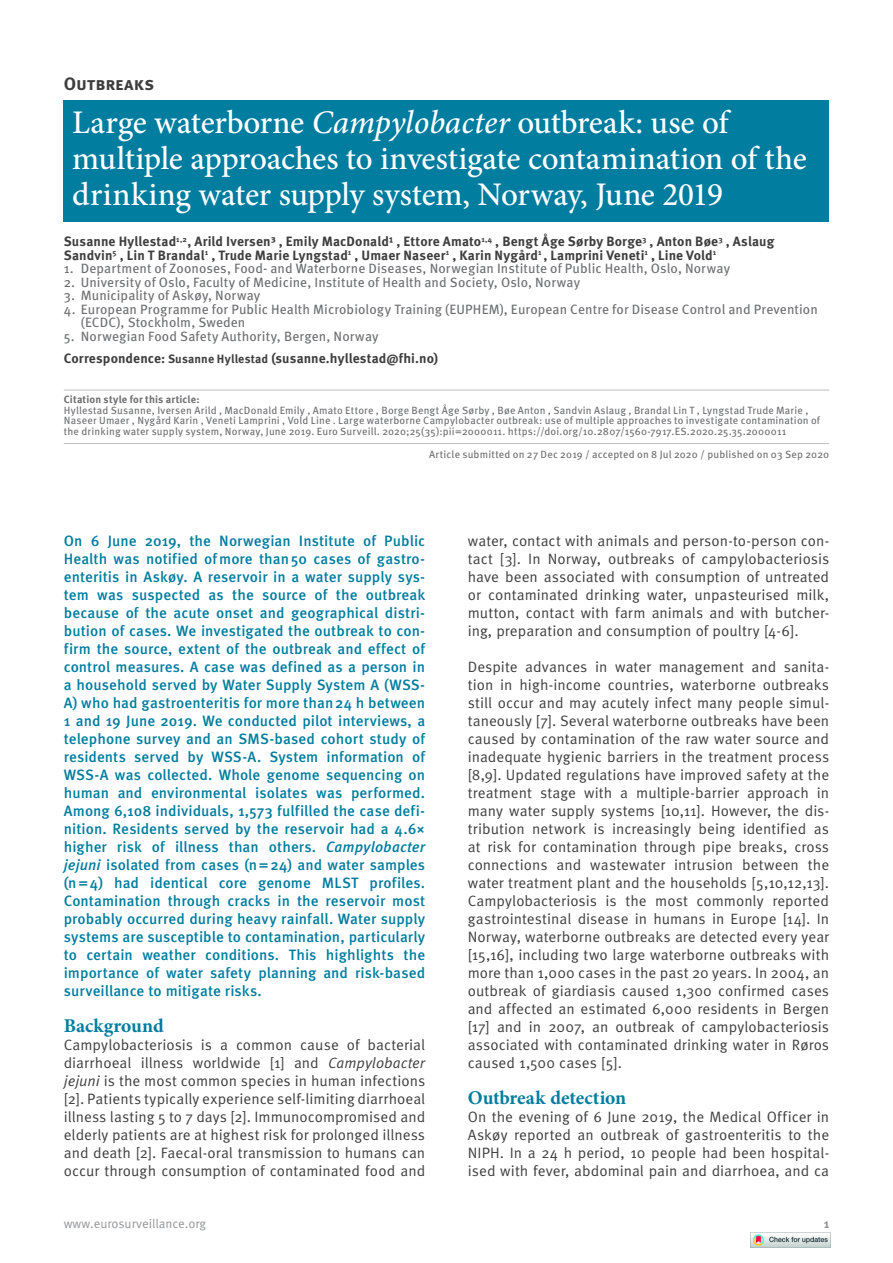
<style>
.page{position:relative;width:893px;height:1263px;background:#fff}
.page>*{position:absolute;margin:0;border:0;box-sizing:border-box;transform-origin:0 0}
.t1{font:500 33px/36px "Minion Pro";letter-spacing:-.01em;color:#fff}
.t2{font:700 19.5px "Minion Pro";letter-spacing:-.005em;color:#007d9f}
.t3{font:700 18px "Meta Pro";color:#3e3e3f}
.t4{font:15px/18px "Meta Pro";color:#3e3e3f;text-align:justify}
.t5{font:500 15px/18px "Meta Pro";color:#007d9f;text-align:justify}
.t6{font:13.5px/13.5px "Meta Pro";letter-spacing:.01em;color:#6c6d70}
.t7{font:700 13.5px/13.5px "Meta Pro";letter-spacing:.005em;color:#3e3e3f}
.t8{font:12.75px "Meta Pro";color:#939598}
.t9{font:700 12.75px "Meta Pro";color:#939598}
.t10{font:10.5px/10.5px "Meta Pro";letter-spacing:.015em;color:#6c6d70}
.t11{font:700 10.5px "Meta Pro";letter-spacing:.015em;color:#6c6d70}
.s1{font-style:italic}
.s2{font-weight:700;color:#3e3e3f}
.s3{font-weight:700;font-size:12px;color:#3e3e3f}
</style>
<div class="page">
<hr style="left:64px;top:390px;width:765px;height:1px;background:#bcbdc0">
<hr style="left:64px;top:443px;width:765px;height:1px;background:#bcbdc0">
<div style="left:64px;top:100px;width:765px;height:122px;background:#007d9f"></div>
<img style="left:750px;top:1232px;width:80px;height:16px">
<p class="t3" style="left:64px;top:72px;width:92px">Outbreaks</p>
<h1 class="t1" style="left:72px;top:104px;width:736px">Large waterborne <span class="s1">Campylobacter</span> outbreak: use of multiple approaches to investigate contamination of the drinking water supply system, Norway, June 2019</h1>
<p class="t7" style="left:64px;top:235px;width:712px">Susanne Hyllestad<sup>1,2</sup>, Arild Iversen³ , Emily MacDonald¹ , Ettore Amato<sup>1,4</sup> , Bengt Åge Sørby Borge<sup>3</sup> , Anton Bøe<sup>3</sup> , Aslaug<br>Sandvin<sup>5</sup> , Lin T Brandal<sup>1</sup> , Trude Marie Lyngstad<sup>1</sup> , Umaer Naseer<sup>1</sup> , Karin Nygård<sup>1</sup> , Lamprini Veneti<sup>1</sup> , Line Vold<sup>1</sup></p>
<p class="t6" style="left:64px;top:262px;width:668px">1. Department of Zoonoses, Food- and Waterborne Diseases, Norwegian Institute of Public Health, Oslo, Norway</p>
<p class="t6" style="left:64px;top:276px;width:518px">2. University of Oslo, Faculty of Medicine, Institute of Health and Society, Oslo, Norway</p>
<p class="t6" style="left:64px;top:289px;width:198px">3. Municipality of Askøy, Norway</p>
<p class="t6" style="left:81px;top:303px;width:739px;text-indent:-17px">4. European Programme for Public Health Microbiology Training (EUPHEM), European Centre for Disease Control and Prevention (ECDC), Stockholm, Sweden</p>
<p class="t6" style="left:64px;top:326px;width:376px;line-height:22px">5. Norwegian Food Safety Authority, Bergen, Norway<br><span class="s2">Correspondence:</span> <span class="s3">Susanne Hyllestad</span> <span class="s2">(susanne.hyllestad@fhi.no)</span></p>
<p class="t11" style="left:64px;top:393px;width:137px">Citation style for this article:</p>
<p class="t10" style="left:64px;top:405px;width:758px">Hyllestad Susanne, Iversen Arild , MacDonald Emily , Amato Ettore , Borge Bengt Åge Sørby , Bøe Anton , Sandvin Aslaug , Brandal Lin T , Lyngstad Trude Marie ,<br>Naseer Umaer , Nygård Karin , Veneti Lamprini , Vold Line . Large waterborne Campylobacter outbreak: use of multiple approaches to investigate contamination of the drinking water supply system, Norway, June 2019. Euro Surveill. 2020;25(35):pii=2000011. https://doi.org/10.2807/1560-7917.ES.2020.25.35.2000011</p>
<p class="t10" style="left:429px;top:449px;width:401px">Article submitted on 27 Dec 2019 / accepted on 8 Jul 2020 / published on 03 Sep 2020</p>
<p class="t5" style="left:64px;top:532px;width:363px">On 6 June 2019, the Norwegian Institute of Public Health was notified ofmore than50 cases of gastro&shy;enteritis in Askøy. A reservoir in a water supply sys&shy;tem was suspected as the source of the outbreak because of the acute onset and geographical distri&shy;bution of cases. We investigated the outbreak to con&shy;firm the source, extent of the outbreak and effect of control measures. A case was defined as a person in a household served by Water Supply System A (WSS-A) who had gastroenteritis for more than24 h between 1 and 19 June 2019. We conducted pilot interviews, a telephone survey and an SMS-based cohort study of residents served by WSS-A. System information of WSS-A was collected. Whole genome sequencing on human and environmental isolates was performed.<br>Among 6,108 individuals, 1,573 fulfilled the case defi&shy;nition. Residents served by the reservoir had a 4.6× higher risk of illness than others. <span class="s1">Campylobacter jejuni</span> isolated from cases (n=24) and water samples (n=4) had identical core genome MLST profiles.<br>Contamination through cracks in the reservoir most probably occurred during heavy rainfall. Water supply systems are susceptible to contamination, particularly to certain weather conditions. This highlights the importance of water safety planning and risk-based surveillance to mitigate risks.</p>
<h2 class="t2" style="left:64px;top:1012px;width:101px">Background</h2>
<p class="t4" style="left:64px;top:1036px;width:363px">Campylobacteriosis is a common cause of bacterial diarrhoeal illness worldwide [1] and <span class="s1">Campylobacter jejuni</span> is the most common species in human infections [2]. Patients typically experience self-limiting diarrhoeal illness lasting 5 to 7 days [2]. Immunocompromised and elderly patients are at highest risk for prolonged illness and death [2]. Faecal-oral transmission to humans can occur through consumption of contaminated food and</p>
<p class="t4" style="left:468px;top:532px;width:363px">water, contact with animals and person-to-person con&shy;tact [3]. In Norway, outbreaks of campylobacteriosis have been associated with consumption of untreated or contaminated drinking water, unpasteurised milk, mutton, contact with farm animals and with butcher&shy;ing, preparation and consumption of poultry [4-6].</p>
<p class="t4" style="left:468px;top:658px;width:363px">Despite advances in water management and sanita&shy;tion in high-income countries, waterborne outbreaks still occur and may acutely infect many people simul&shy;taneously [7]. Several waterborne outbreaks have been caused by contamination of the raw water source and inadequate hygienic barriers in the treatment process [8,9]. Updated regulations have improved safety at the treatment stage with a multiple-barrier approach in many water supply systems [10,11]. However, the dis&shy;tribution network is increasingly being identified as at risk for contamination through pipe breaks, cross connections and wastewater intrusion between the water treatment plant and the households [5,10,12,13].<br>Campylobacteriosis is the most commonly reported gastrointestinal disease in humans in Europe [14]. In Norway, waterborne outbreaks are detected every year [15,16], including two large waterborne outbreaks with more than 1,000 cases in the past 20 years. In 2004, an outbreak of giardiasis caused 1,300 confirmed cases and affected an estimated 6,000 residents in Bergen [17] and in 2007, an outbreak of campylobacteriosis associated with contaminated drinking water in Røros caused 1,500 cases [5].</p>
<h2 class="t2" style="left:468px;top:1084px;width:160px">Outbreak detection</h2>
<p class="t4" style="left:468px;top:1108px;width:363px">On the evening of 6 June 2019, the Medical Officer in Askøy reported an outbreak of gastroenteritis to the NIPH. In a 24 h period, 10 people had been hospital&shy;ised with fever, abdominal pain and diarrhoea, and ca</p>
<p class="t8" style="left:64px;top:1215px;width:144px">www.eurosurveillance.org</p>
<p class="t9" style="left:824px;top:1215px;width:7px">1</p>
</div>
